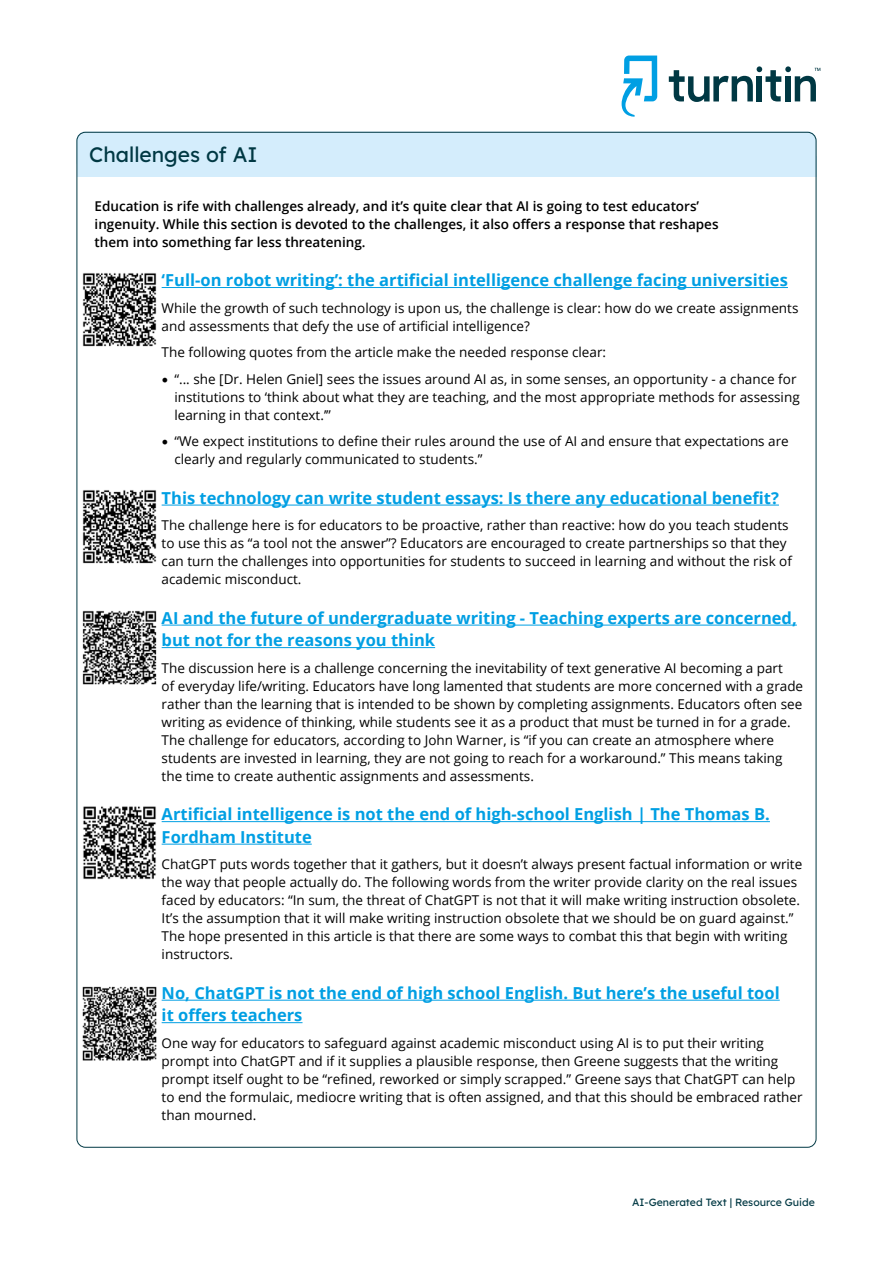
<style>
.page{position:relative;width:893px;height:1263px;background:#fff}
.page>*{position:absolute;margin:0;border:0;box-sizing:border-box;transform-origin:0 0}
.t1{font:21px "Lexend Deca";color:#003843}
.t2{font:700 16.5px/22.5px "Open Sans";color:#009fe3}
.t3{font:13.5px/18px "Open Sans";color:#000}
.t4{font:600 13.5px/18px "Open Sans";color:#000}
.t5{font:10.5px "Lexend Deca";color:#003843}
.s1{font-family:"Minion Pro";font-size:18px}
</style>
<div class="page">
<div style="left:77px;top:131px;width:739px;height:40px;background:#d4edfc;border-radius:9px"></div>
<div style="left:77px;top:156px;width:739px;height:20px;background:#d4edfc"></div>
<hr style="left:162px;top:287px;width:626px;height:1px;background:#009fe3">
<hr style="left:162px;top:505px;width:617px;height:1px;background:#009fe3">
<hr style="left:162px;top:625px;width:635px;height:1px;background:#009fe3">
<hr style="left:162px;top:647px;width:273px;height:1px;background:#009fe3">
<hr style="left:162px;top:821px;width:608px;height:1px;background:#009fe3">
<hr style="left:162px;top:844px;width:150px;height:1px;background:#009fe3">
<hr style="left:162px;top:1000px;width:618px;height:1px;background:#009fe3">
<hr style="left:162px;top:1022px;width:140px;height:1px;background:#009fe3">
<img style="left:82px;top:273px;width:75px;height:74px">
<img style="left:82px;top:490px;width:75px;height:74px">
<img style="left:82px;top:610px;width:75px;height:75px">
<img style="left:83px;top:806px;width:73px;height:74px">
<img style="left:82px;top:986px;width:75px;height:75px">
<svg style="left:622px;top:56px;width:35px;height:61px"></svg>
<svg style="left:669px;top:66px;width:151px;height:36px"></svg>
<h1 class="t1" style="left:89px;top:137px;width:170px">Challenges of AI</h1>
<p class="t4" style="left:95px;top:197px;width:625px">Education is rife with challenges already, and it’s quite clear that AI is going to test educators’ ingenuity. While this section is devoted to the challenges, it also offers a response that reshapes them into something far less threatening.</p>
<p class="t2" style="left:162px;top:269px;width:628px">‘Full-on robot writing’: the artificial intelligence challenge facing universities</p>
<p class="t3" style="left:162px;top:299px;width:638px">While the growth of such technology is upon us, the challenge is clear: how do we create assignments and assessments that defy the use of artificial intelligence?</p>
<p class="t3" style="left:162px;top:343px;width:446px">The following quotes from the article make the needed response clear:</p>
<p class="t3" style="left:174px;top:370px;width:627px;text-indent:-13px"><span class="s1">•</span> “... she [Dr. Helen Gniel] sees the issues around AI as, in some senses, an opportunity - a chance for institutions to ‘think about what they are teaching, and the most appropriate methods for assessing learning in that context.’”</p>
<p class="t3" style="left:174px;top:432px;width:616px;text-indent:-13px"><span class="s1">•</span> “We expect institutions to define their rules around the use of AI and ensure that expectations are clearly and regularly communicated to students.”</p>
<p class="t2" style="left:162px;top:486px;width:619px">This technology can write student essays: Is there any educational benefit?</p>
<p class="t3" style="left:162px;top:516px;width:632px">The challenge here is for educators to be proactive, rather than reactive: how do you teach students to use this as “a tool not the answer”? Educators are encouraged to create partnerships so that they can turn the challenges into opportunities for students to succeed in learning and without the risk of academic misconduct.</p>
<p class="t2" style="left:162px;top:606px;width:637px">AI and the future of undergraduate writing - Teaching experts are concerned, but not for the reasons you think</p>
<p class="t3" style="left:162px;top:659px;width:643px">The discussion here is a challenge concerning the inevitability of text generative AI becoming a part<br>of everyday life/writing. Educators have long lamented that students are more concerned with a grade rather than the learning that is intended to be shown by completing assignments. Educators often see writing as evidence of thinking, while students see it as a product that must be turned in for a grade.<br>The challenge for educators, according to John Warner, is “if you can create an atmosphere where students are invested in learning, they are not going to reach for a workaround.” This means taking the time to create authentic assignments and assessments.</p>
<p class="t2" style="left:162px;top:803px;width:610px">Artificial intelligence is not the end of high-school English | The Thomas B.<br>Fordham Institute</p>
<p class="t3" style="left:162px;top:855px;width:642px">ChatGPT puts words together that it gathers, but it doesn’t always present factual information or write the way that people actually do. The following words from the writer provide clarity on the real issues faced by educators: “In sum, the threat of ChatGPT is not that it will make writing instruction obsolete.<br>It’s the assumption that it will make writing instruction obsolete that we should be on guard against.” The hope presented in this article is that there are some ways to combat this that begin with writing instructors.</p>
<p class="t2" style="left:162px;top:981px;width:620px">No, ChatGPT is not the end of high school English. But here’s the useful tool it offers teachers</p>
<p class="t3" style="left:162px;top:1034px;width:642px">One way for educators to safeguard against academic misconduct using AI is to put their writing prompt into ChatGPT and if it supplies a plausible response, then Greene suggests that the writing prompt itself ought to be “refined, reworked or simply scrapped.” Greene says that ChatGPT can help to end the formulaic, mediocre writing that is often assigned, and that this should be embraced rather than mourned.</p>
<p class="t5" style="left:632px;top:1194px;width:184px">AI-Generated Text | Resource Guide</p>
</div>
